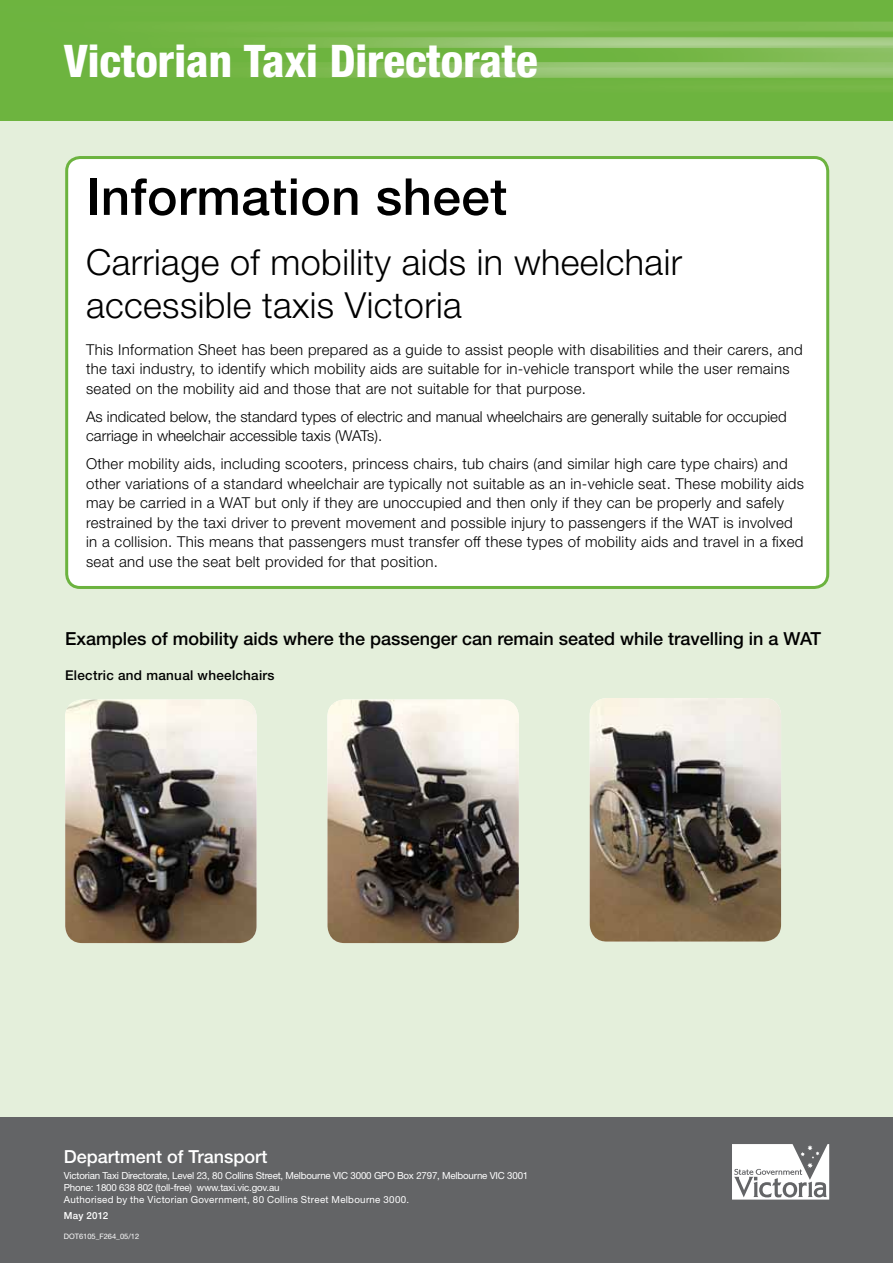
<style>
.page{position:relative;width:893px;height:1263px;background:#e4efdb}
.page>*{position:absolute;margin:0;border:0;box-sizing:border-box;transform-origin:0 0}
.t1{font:500 51px "Helvetica Neue LT Std";letter-spacing:.01em;color:#000}
.t2{font:800 condensed 45px "Helvetica Neue LT Std";color:#fff}
.t3{font:300 36px/43.2px "Helvetica Neue LT Std";letter-spacing:.01em;color:#000}
.t4{font:500 18px "Helvetica Neue LT Std";color:#000}
.t5{font:500 18px "Helvetica Neue LT Std";color:#fff}
.t6{font:300 15px/19.5px "Helvetica Neue LT Std";letter-spacing:.02em;color:#000}
.t7{font:300 15px/19.5px "Helvetica Neue LT Std";color:#000}
.t8{font:500 13.5px "Helvetica Neue LT Std";letter-spacing:.02em;color:#000}
.t9{font:9.75px/11.7px "Helvetica Neue LT Std";letter-spacing:-.02em;color:#fff}
.t10{font:500 9.75px "Helvetica Neue LT Std";letter-spacing:.02em;color:#fff}
.t11{font:7.5px "Helvetica Neue LT Std";color:#fff}
</style>
<div class="page">
<img style="left:0;top:0;width:893px;height:121px">
<div style="left:0;top:1117px;width:893px;height:146px;background:#636466"></div>
<svg style="left:732px;top:1144px;width:97px;height:55px"></svg>
<div style="left:67px;top:158px;width:761px;height:429px;background:#fff;border-radius:13px"></div>
<div style="left:65px;top:156px;width:764px;height:433px;border:3px solid #6cb33f;border-radius:13px"></div>
<img style="left:65px;top:699px;width:192px;height:244px">
<img style="left:590px;top:698px;width:191px;height:243px">
<img style="left:327px;top:699px;width:192px;height:244px">
<h2 class="t2" style="left:64px;top:33px;width:475px">Victorian Taxi Directorate</h2>
<h1 class="t1" style="left:86px;top:166px;width:423px">Information sheet</h1>
<h3 class="t3" style="left:86px;top:240px;width:597px">Carriage of mobility aids in wheelchair accessible taxis Victoria</h3>
<p class="t6" style="left:86px;top:339px;width:718px">This Information Sheet has been prepared as a guide to assist people with disabilities and their carers, and the taxi industry, to identify which mobility aids are suitable for in-vehicle transport while the user remains seated on the mobility aid and those that are not suitable for that purpose.</p>
<p class="t7" style="left:86px;top:406px;width:702px">As indicated below, the standard types of electric and manual wheelchairs are generally suitable for occupied carriage in wheelchair accessible taxis (WATs).</p>
<p class="t6" style="left:86px;top:454px;width:719px">Other mobility aids, including scooters, princess chairs, tub chairs (and similar high care type chairs) and other variations of a standard wheelchair are typically not suitable as an in-vehicle seat. These mobility aids may be carried in a WAT but only if they are unoccupied and then only if they can be properly and safely restrained by the taxi driver to prevent movement and possible injury to passengers if the WAT is involved in a collision. This means that passengers must transfer off these types of mobility aids and travel in a fixed seat and use the seat belt provided for that position.</p>
<p class="t4" style="left:65px;top:628px;width:757px">Examples of mobility aids where the passenger can remain seated while travelling in a WAT</p>
<p class="t8" style="left:65px;top:667px;width:211px">Electric and manual wheelchairs</p>
<p class="t5" style="left:64px;top:1146px;width:205px">Department of Transport</p>
<p class="t9" style="left:64px;top:1170px;width:466px">Victorian Taxi Directorate, Level 23, 80 Collins Street, Melbourne VIC 3000 GPO Box 2797, Melbourne VIC 3001<br>Phone: 1800 638 802 (toll-free) www.taxi.vic.gov.au<br>Authorised by the Victorian Government, 80 Collins Street Melbourne 3000.</p>
<p class="t10" style="left:64px;top:1209px;width:46px">May 2012</p>
<p class="t11" style="left:64px;top:1231px;width:77px">DOT6105_F264_05/12</p>
</div>
